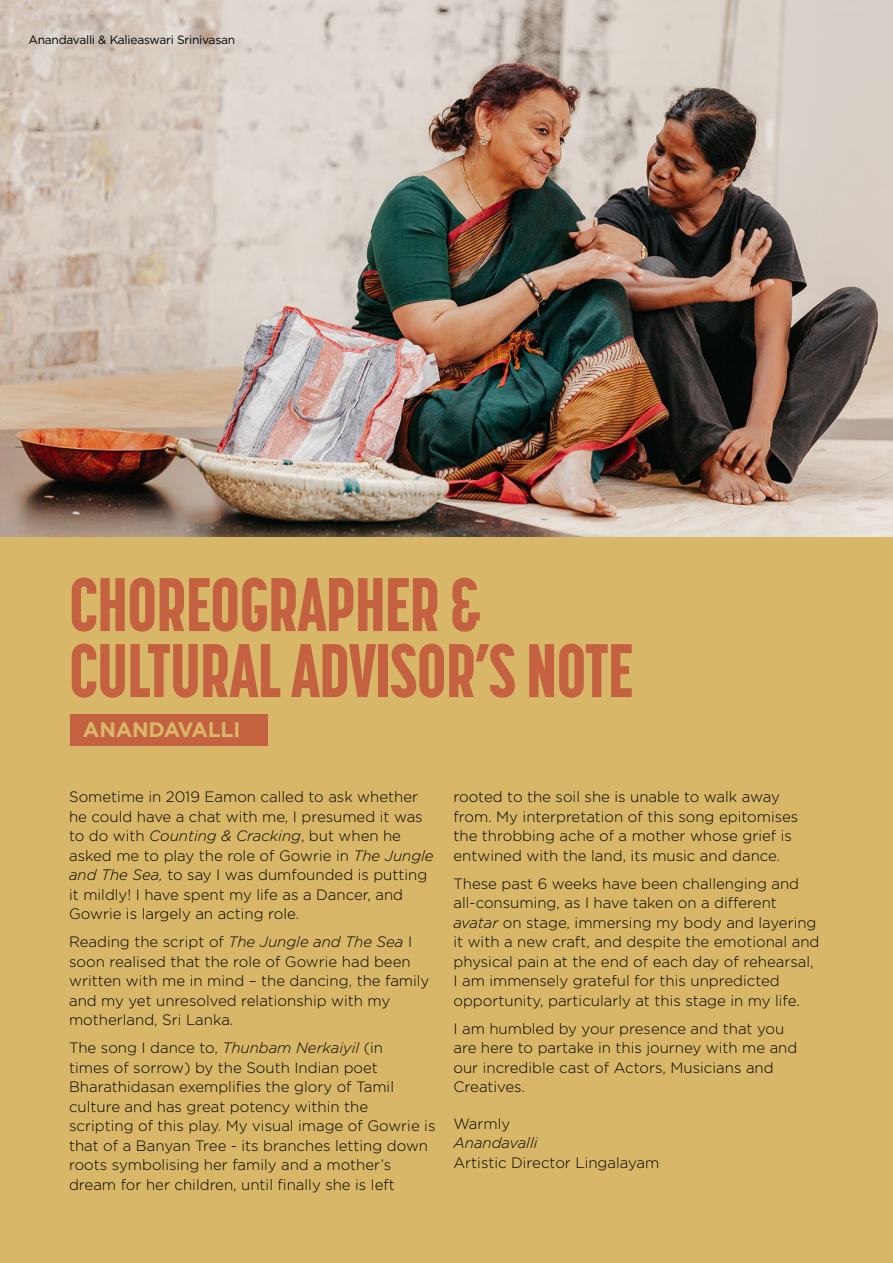
<style>
.page{position:relative;width:893px;height:1263px;background:#fff}
.page>*{position:absolute;margin:0;border:0;box-sizing:border-box;transform-origin:0 0}
.t1{font:800 75px/66px "Korolev Compressed";letter-spacing:-.01em;color:#c36141}
.t2{font:700 21px "Gotham";letter-spacing:-.01em;color:#d9b768}
.t3{font:300 15px/19.5px "Gotham";color:#000}
.t4{font:italic 300 15px "Gotham";color:#000}
.t5{font:12px "Gotham";letter-spacing:-.02em;color:#000}
.s1{font-style:italic}
</style>
<div class="page">
<div style="left:0;top:404px;width:893px;height:859px;background:#d9b768"></div>
<div style="left:70px;top:714px;width:198px;height:32px;background:#c36141"></div>
<img style="left:0;top:0;width:893px;height:536px">
<p class="t5" style="left:28px;top:32px;width:208px">Anandavalli &amp; Kalieaswari Srinivasan</p>
<h1 class="t1" style="left:69px;top:570px;width:566px">CHOREOGRAPHER &amp;<br>CULTURAL ADVISOR’S NOTE</h1>
<h2 class="t2" style="left:83px;top:716px;width:159px">ANANDAVALLI</h2>
<p class="t3" style="left:69px;top:787px;width:366px">Sometime in 2019 Eamon called to ask whether he could have a chat with me, I presumed it was to do with <span class="s1">Counting &amp; Cracking</span>, but when he asked me to play the role of Gowrie in <span class="s1">The Jungle and The Sea,</span> to say I was dumfounded is putting it mildly! I have spent my life as a Dancer, and Gowrie is largely an acting role.</p>
<p class="t3" style="left:69px;top:932px;width:362px">Reading the script of <span class="s1">The Jungle and The Sea</span> I soon realised that the role of Gowrie had been written with me in mind – the dancing, the family and my yet unresolved relationship with my motherland, Sri Lanka.</p>
<p class="t3" style="left:69px;top:1038px;width:368px">The song I dance to, <span class="s1">Thunbam Nerkaiyil</span> (in<br>times of sorrow) by the South Indian poet Bharathidasan exemplifies the glory of Tamil culture and has great potency within the scripting of this play. My visual image of Gowrie is that of a Banyan Tree - its branches letting down roots symbolising her family and a mother’s dream for her children, until finally she is left</p>
<p class="t3" style="left:453px;top:787px;width:346px">rooted to the soil she is unable to walk away from. My interpretation of this song epitomises the throbbing ache of a mother whose grief is entwined with the land, its music and dance.</p>
<p class="t3" style="left:453px;top:873px;width:367px">These past 6 weeks have been challenging and all-consuming, as I have taken on a different <span class="s1">avatar</span> on stage, immersing my body and layering it with a new craft, and despite the emotional and physical pain at the end of each day of rehearsal, I am immensely grateful for this unpredicted opportunity, particularly at this stage in my life.</p>
<p class="t3" style="left:453px;top:1018px;width:345px">I am humbled by your presence and that you are here to partake in this journey with me and our incredible cast of Actors, Musicians and Creatives.</p>
<p class="t3" style="left:453px;top:1113px;width:58px">Warmly</p>
<p class="t4" style="left:453px;top:1133px;width:86px">Anandavalli</p>
<p class="t3" style="left:453px;top:1152px;width:207px">Artistic Director Lingalayam</p>
</div>
